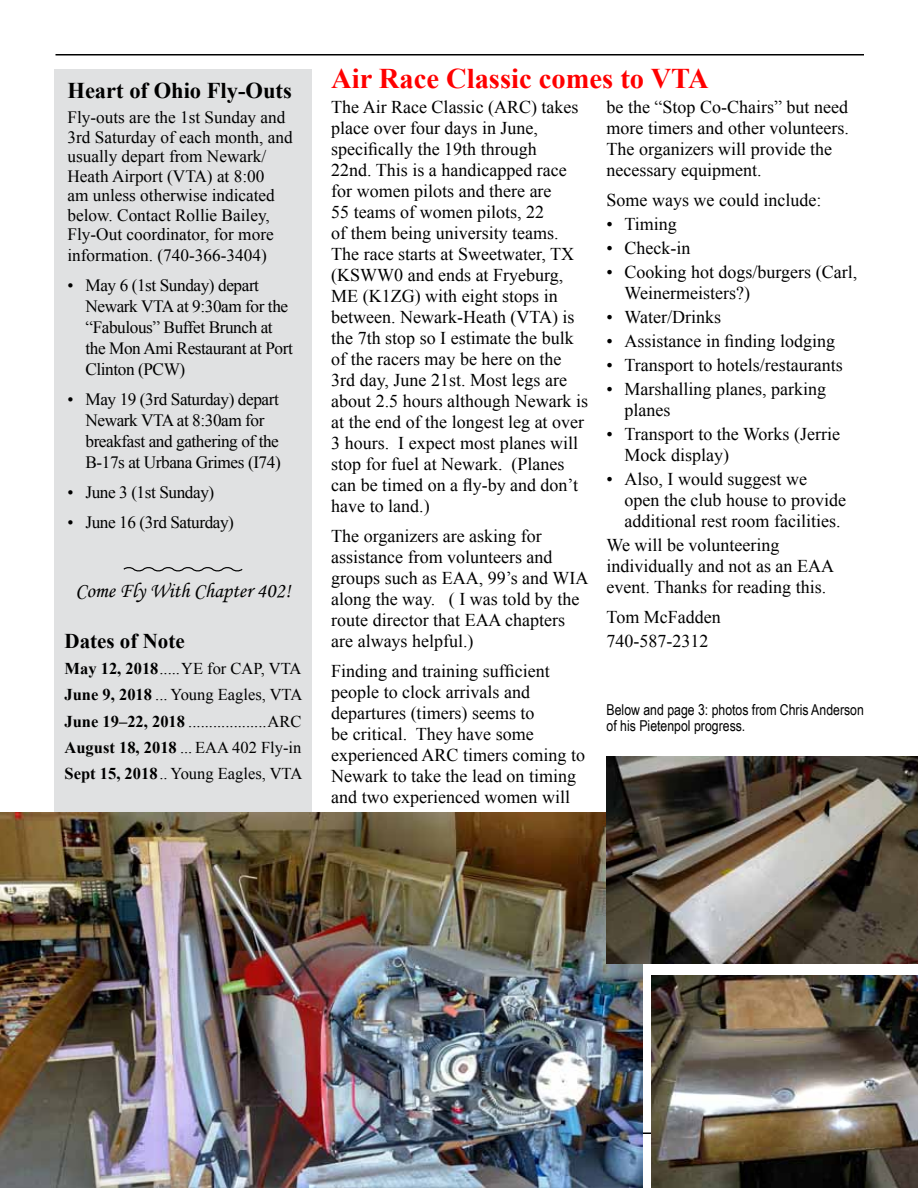
<style>
.page{position:relative;width:918px;height:1188px;background:#fff}
.page>*{position:absolute;margin:0;border:0;box-sizing:border-box;transform-origin:0 0}
.t1{font:700 28.5px "Times New Roman";color:#f00}
.t2{font:700 22.5px "Times New Roman";color:#000}
.t3{font:21px "Monotype Corsiva";color:#000}
.t4{font:700 21px "Times New Roman";color:#000}
.t5{font:18px/21px "Times New Roman";color:#000}
.t6{font:17.25px/21px "Times New Roman";letter-spacing:-.025em;color:#000}
.t7{font:17.25px/19.6px "Times New Roman";color:#000}
.t8{font:16.5px/26.2px "Times New Roman";color:#000;text-align:justify}
.t9{font:15px/16.5px "Arial Narrow";color:#000}
.s1{font-weight:700}
</style>
<div class="page">
<hr style="left:56px;top:1132px;width:808px;height:2px;background:#000">
<hr style="left:56px;top:54px;width:808px;height:2px;background:#000">
<div style="left:54px;top:69px;width:258px;height:1050px;background:#e0e1e2"></div>
<svg style="left:123px;top:567px;width:120px;height:5px"></svg>
<img style="left:0;top:813px;width:643px;height:375px">
<img style="left:607px;top:756px;width:311px;height:207px">
<img style="left:652px;top:976px;width:266px;height:212px">
<h1 class="t1" style="left:331px;top:58px;width:379px">Air Race Classic comes to VTA</h1>
<p class="t2" style="left:68px;top:75px;width:226px">Heart of Ohio Fly-Outs</p>
<p class="t5" style="left:331px;top:96px;width:258px">The Air Race Classic (ARC) takes place over four days in June, specifically the 19th through<br>22nd. This is a handicapped race for women pilots and there are<br>55 teams of women pilots, 22<br>of them being university teams.<br>The race starts at Sweetwater, TX (KSWW0 and ends at Fryeburg,<br>ME (K1ZG) with eight stops in between. Newark-Heath (VTA) is the 7th stop so I estimate the bulk of the racers may be here on the<br>3rd day, June 21st. Most legs are about 2.5 hours although Newark is at the end of the longest leg at over<br>3 hours. I expect most planes will stop for fuel at Newark. (Planes can be timed on a fly-by and don’t have to land.)</p>
<p class="t5" style="left:331px;top:525px;width:259px">The organizers are asking for assistance from volunteers and groups such as EAA, 99’s and WIA along the way. ( I was told by the route director that EAA chapters are always helpful.)</p>
<p class="t5" style="left:331px;top:660px;width:255px">Finding and training sufficient people to clock arrivals and departures (timers) seems to<br>be critical. They have some experienced ARC timers coming to<br>Newark to take the lead on timing and two experienced women will</p>
<p class="t5" style="left:607px;top:96px;width:244px">be the “Stop Co-Chairs” but need more timers and other volunteers.<br>The organizers will provide the necessary equipment.</p>
<p class="t5" style="left:607px;top:189px;width:216px">Some ways we could include:</p>
<p class="t5" style="left:607px;top:213px;width:72px">• Timing</p>
<p class="t5" style="left:607px;top:237px;width:85px">• Check-in</p>
<p class="t5" style="left:625px;top:261px;width:234px;text-indent:-18px">• Cooking hot dogs/burgers (Carl,<br>Weinermeisters?)</p>
<p class="t5" style="left:607px;top:306px;width:116px">• Water/Drinks</p>
<p class="t5" style="left:607px;top:330px;width:230px">• Assistance in finding lodging</p>
<p class="t5" style="left:607px;top:354px;width:238px">• Transport to hotels/restaurants</p>
<p class="t5" style="left:625px;top:378px;width:203px;text-indent:-18px">• Marshalling planes, parking planes</p>
<p class="t5" style="left:625px;top:423px;width:217px;text-indent:-18px">• Transport to the Works (Jerrie<br>Mock display)</p>
<p class="t5" style="left:625px;top:468px;width:223px;text-indent:-18px">• Also, I would suggest we open the club house to provide additional rest room facilities.</p>
<p class="t5" style="left:607px;top:534px;width:229px">We will be volunteering individually and not as an EAA event. Thanks for reading this.</p>
<p class="t5" style="left:607px;top:606px;width:116px">Tom McFadden</p>
<p class="t7" style="left:68px;top:107px;width:227px">Fly-outs are the 1st Sunday and<br>3rd Saturday of each month, and usually depart from Newark/<br>Heath Airport (VTA) at 8:00<br>am unless otherwise indicated below. Contact Rollie Bailey,<br>Fly-Out coordinator, for more information. (740-366-3404)</p>
<p class="t6" style="left:85px;top:275px;width:209px;text-indent:-18px">• May 6 (1st Sunday) depart<br>Newark VTA at 9:30am for the “Fabulous” Buffet Brunch at the Mon Ami Restaurant at Port<br>Clinton (PCW)</p>
<p class="t6" style="left:85px;top:389px;width:197px;text-indent:-18px">• May 19 (3rd Saturday) depart<br>Newark VTA at 8:30am for breakfast and gathering of the<br>B-17s at Urbana Grimes (I74)</p>
<p class="t6" style="left:68px;top:482px;width:148px">• June 3 (1st Sunday)</p>
<p class="t6" style="left:68px;top:512px;width:168px">• June 16 (3rd Saturday)</p>
<p class="t3" style="left:76px;top:578px;width:217px">Come Fly With Chapter 402!</p>
<p class="t4" style="left:65px;top:626px;width:122px">Dates of Note</p>
<p class="t5" style="left:607px;top:630px;width:103px">740-587-2312</p>
<p class="t8" style="left:65px;top:655px;width:239px"><span class="s1">May 12, 2018</span>.....YE for CAP, VTA <span class="s1">June 9, 2018</span> ... Young Eagles, VTA <span class="s1">June 19–22, 2018</span> ...................ARC <span class="s1">August 18, 2018</span> ... EAA 402 Fly-in <span class="s1">Sept 15, 2018</span>.. Young Eagles, VTA</p>
<p class="t9" style="left:607px;top:701px;width:259px">Below and page 3: photos from Chris Anderson of his Pietenpol progress.</p>
</div>
